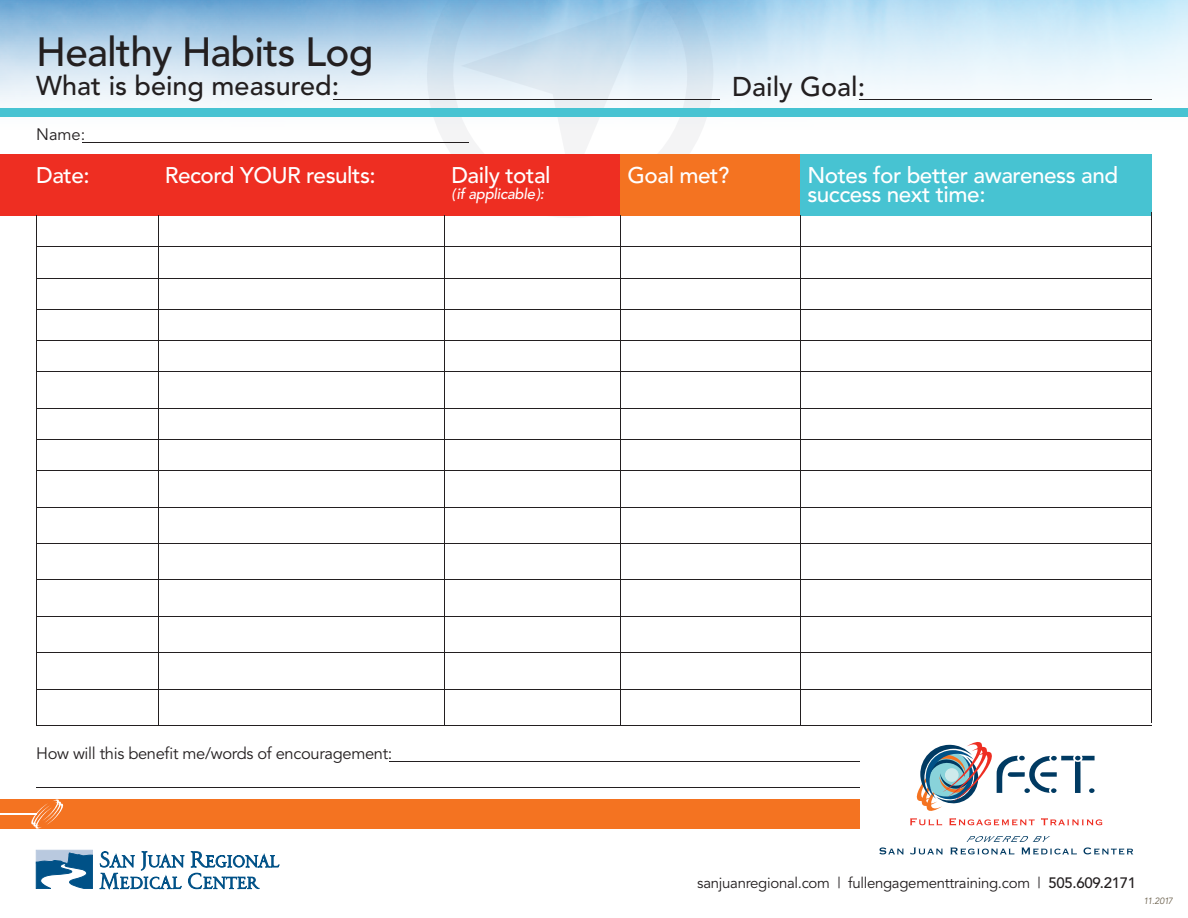
<style>
.page{position:relative;width:1188px;height:918px;background:#fff}
.page>*{position:absolute;margin:0;border:0;box-sizing:border-box;transform-origin:0 0}
.t1{font:500 40.5px "Avenir";letter-spacing:-.02em;color:#231f20}
.t2{font:500 27px "Avenir";color:#231f20}
.t3{font:500 22.5px/18.6px "Avenir";letter-spacing:-.02em;color:#fff}
.t4{font:16.5px "Avenir";letter-spacing:-.02em;color:#231f20}
.t5{font:15px "Avenir";letter-spacing:-.02em;color:#231f20}
.t6{font:italic 500 15px "Avenir";letter-spacing:-.02em;color:#fff}
.t7{font:italic 9px "Avenir";letter-spacing:-.08em;color:#685d49}
.s1{font-weight:500}
</style>
<div class="page">
<svg style="left:412px;top:215px;width:317px;height:3px"></svg>
<img style="left:0;top:0;width:1188px;height:154px">
<div style="left:0;top:154px;width:620px;height:61px;background:#ee2e22"></div>
<div style="left:800px;top:154px;width:352px;height:61px;background:#47c3d2"></div>
<div style="left:620px;top:154px;width:180px;height:61px;background:#f47321"></div>
<div style="left:0;top:800px;width:860px;height:29px;background:#f47321"></div>
<svg style="left:910px;top:818px;width:32px;height:7px"></svg>
<svg style="left:949px;top:818px;width:86px;height:7px"></svg>
<svg style="left:1041px;top:818px;width:61px;height:7px"></svg>
<svg style="left:879px;top:847px;width:25px;height:7px"></svg>
<svg style="left:910px;top:848px;width:33px;height:6px"></svg>
<svg style="left:950px;top:848px;width:64px;height:7px"></svg>
<svg style="left:1022px;top:848px;width:55px;height:7px"></svg>
<svg style="left:1084px;top:847px;width:49px;height:8px"></svg>
<svg style="left:966px;top:836px;width:84px;height:6px"></svg>
<svg style="left:916px;top:742px;width:179px;height:69px"></svg>
<div style="left:0;top:108px;width:1188px;height:9px;background:#47c3d2"></div>
<hr style="left:334px;top:99px;width:386px;height:1px;background:#231f20">
<hr style="left:82px;top:142px;width:387px;height:1px;background:#231f20">
<hr style="left:389px;top:761px;width:471px;height:1px;background:#231f20">
<hr style="left:36px;top:788px;width:824px;height:1px;background:#231f20">
<hr style="left:36px;top:725px;width:1116px;height:1px;background:#231f20">
<hr style="left:36px;top:689px;width:1116px;height:1px;background:#231f20">
<hr style="left:36px;top:652px;width:1116px;height:1px;background:#231f20">
<hr style="left:36px;top:616px;width:1116px;height:1px;background:#231f20">
<hr style="left:36px;top:580px;width:1116px;height:1px;background:#231f20">
<hr style="left:36px;top:543px;width:1116px;height:1px;background:#231f20">
<hr style="left:36px;top:507px;width:1116px;height:1px;background:#231f20">
<hr style="left:36px;top:408px;width:1116px;height:1px;background:#231f20">
<hr style="left:36px;top:470px;width:1116px;height:1px;background:#231f20">
<hr style="left:36px;top:371px;width:1116px;height:1px;background:#231f20">
<hr style="left:36px;top:309px;width:1116px;height:1px;background:#231f20">
<hr style="left:36px;top:439px;width:1116px;height:1px;background:#231f20">
<hr style="left:36px;top:340px;width:1116px;height:1px;background:#231f20">
<hr style="left:36px;top:278px;width:1116px;height:1px;background:#231f20">
<hr style="left:36px;top:246px;width:1116px;height:1px;background:#231f20">
<hr style="left:36px;top:215px;width:1px;height:511px;background:#231f20">
<hr style="left:159px;top:215px;width:1px;height:511px;background:#231f20">
<hr style="left:444px;top:215px;width:1px;height:511px;background:#231f20">
<hr style="left:620px;top:215px;width:1px;height:511px;background:#231f20">
<hr style="left:800px;top:215px;width:1px;height:511px;background:#231f20">
<hr style="left:1151px;top:212px;width:1px;height:511px;background:#231f20">
<hr style="left:860px;top:99px;width:292px;height:1px;background:#231f20">
<div style="left:36px;top:850px;width:56px;height:13px;background:#b9c9df"></div>
<svg style="left:100px;top:851px;width:179px;height:38px"></svg>
<svg style="left:36px;top:853px;width:57px;height:36px"></svg>
<svg style="left:30px;top:799px;width:34px;height:30px"></svg>
<hr style="left:0;top:814px;width:36px;height:1px;background:#fff">
<h1 class="t1" style="left:36px;top:29px;width:339px">Healthy Habits Log</h1>
<p class="t2" style="left:36px;top:70px;width:305px">What is being measured:</p>
<p class="t4" style="left:36px;top:125px;width:51px">Name:</p>
<p class="t2" style="left:732px;top:71px;width:135px">Daily Goal:</p>
<p class="t3" style="left:36px;top:166px;width:55px">Date:</p>
<p class="t3" style="left:165px;top:166px;width:213px">Record YOUR results:</p>
<p class="t3" style="left:451px;top:166px;width:101px">Daily total</p>
<p class="t3" style="left:628px;top:166px;width:103px">Goal met?</p>
<p class="t6" style="left:451px;top:185px;width:94px">(if applicable):</p>
<p class="t3" style="left:807px;top:166px;width:312px">Notes for better awareness and success next time:</p>
<p class="t4" style="left:36px;top:744px;width:358px">How will this benefit me/words of encouragement:</p>
<p class="t5" style="left:697px;top:874px;width:440px">sanjuanregional.com | fullengagementtraining.com | <span class="s1">505.609.2171</span></p>
<p class="t7" style="left:1144px;top:896px;width:31px">11.2017</p>
</div>
